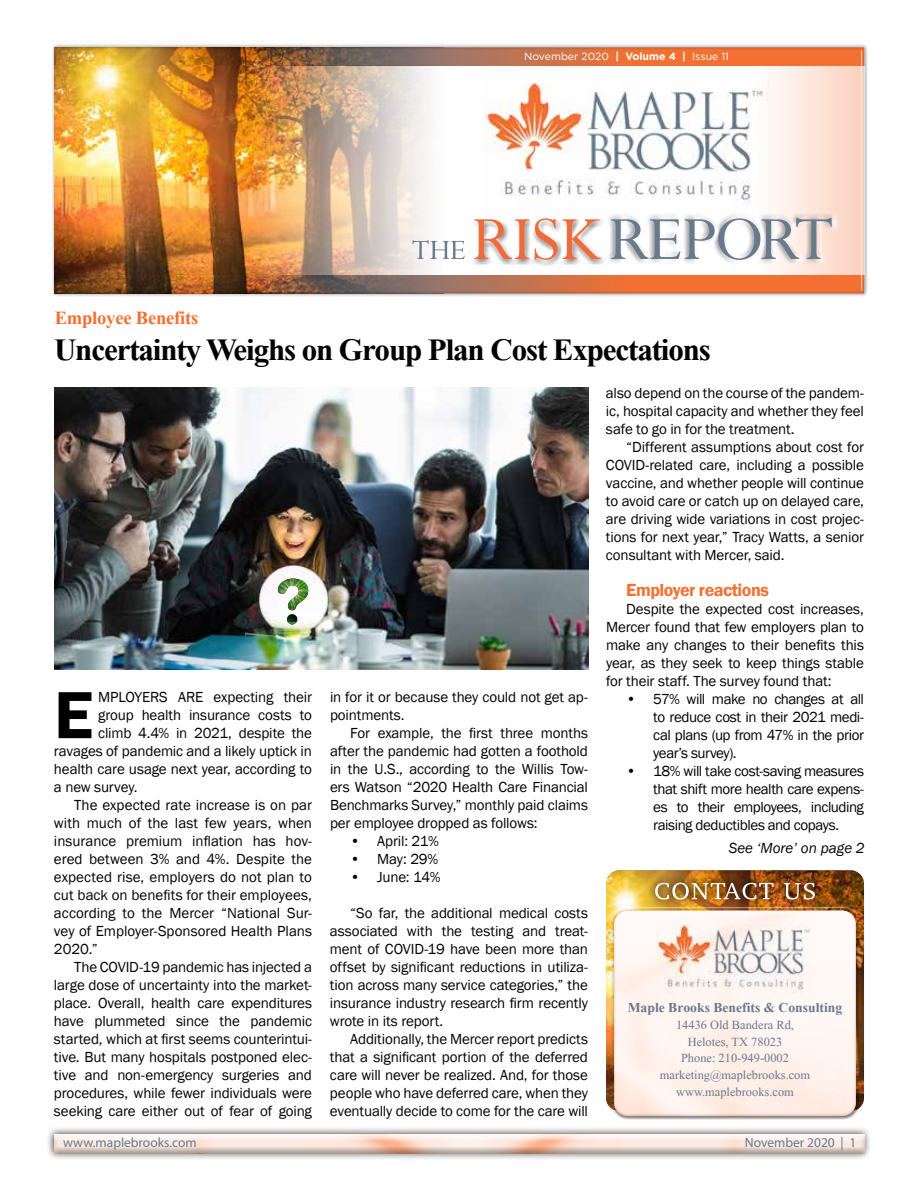
<style>
.page{position:relative;width:918px;height:1188px;background:#fff}
.page>*{position:absolute;margin:0;border:0;box-sizing:border-box;transform-origin:0 0}
.t1{font:600 69px "Franklin Gothic";color:#000}
.t2{font:700 37.5px "Shonar Bangla";letter-spacing:-.03em;color:#000}
.t3{font:700 22.5px "Shonar Bangla";letter-spacing:-.01em;color:#f37032}
.t4{font:600 18px "Franklin Gothic";letter-spacing:-.03em;color:#f37032}
.t5{font:700 16.5px "Shonar Bangla";color:#667a8c}
.t6{font:15px/18px "Franklin Gothic";letter-spacing:-.01em;color:#000;text-align:justify}
.t7{font:15px/17px "Shonar Bangla";color:#667a8c;text-align:center}
.t8{font:italic 15px "Franklin Gothic";color:#000}
.t9{font:13.5px "Myriad Pro";color:#667a8c}
.t10{font:10.5px "Gotham";color:#fff}
.s1{font-weight:700}
</style>
<div class="page">
<div style="left:50px;top:44px;width:817px;height:254px;background:#000;opacity:.75"></div>
<svg style="left:444px;top:66px;width:420px;height:209px"></svg>
<img style="left:54px;top:66px;width:390px;height:209px">
<div style="left:618px;top:212px;width:220px;height:54px;background:#fff;opacity:.75"></div>
<div style="left:605px;top:212px;width:228px;height:54px;background:#000;opacity:.75"></div>
<svg style="left:611px;top:218px;width:221px;height:42px"></svg>
<svg style="left:413px;top:240px;width:52px;height:19px"></svg>
<div style="left:468px;top:212px;width:138px;height:51px;background:#fff"></div>
<div style="left:470px;top:216px;width:137px;height:50px;background:#000;opacity:.75"></div>
<svg style="left:535px;top:218px;width:66px;height:42px"></svg>
<svg style="left:474px;top:219px;width:55px;height:40px"></svg>
<img style="left:484px;top:67px;width:286px;height:150px">
<div style="left:46px;top:1126px;width:826px;height:35px;background:#000;opacity:.75"></div>
<div style="left:51px;top:1134px;width:813px;height:7px;background:#fff;opacity:.75"></div>
<div style="left:51px;top:1136px;width:813px;height:19px;background:#7f7d79;opacity:.75"></div>
<img style="left:606px;top:870px;width:258px;height:238px">
<div style="left:611px;top:909px;width:248px;height:211px;background:#000;opacity:.75"></div>
<img style="left:656px;top:917px;width:158px;height:82px">
<img style="left:647px;top:875px;width:176px;height:32px">
<img style="left:655px;top:883px;width:160px;height:17px">
<img style="left:54px;top:387px;width:535px;height:283px">
<svg style="left:278px;top:623px;width:30px;height:2px"></svg>
<img style="left:278px;top:579px;width:30px;height:44px">
<p class="t10" style="left:524px;top:50px;width:206px">November 2020 <span class="s1">| Volume 4 |</span> Issue 11</p>
<h3 class="t3" style="left:55px;top:306px;width:145px">Employee Benefits</h3>
<h2 class="t2" style="left:54px;top:329px;width:659px">Uncertainty Weighs on Group Plan Cost Expectations</h2>
<h1 class="t1" style="left:54px;top:673px;width:41px">E</h1>
<p class="t6" style="left:98px;top:689px;width:215px">MPLOYERS ARE expecting their</p>
<p class="t6" style="left:98px;top:707px;width:215px">group health insurance costs to</p>
<p class="t6" style="left:98px;top:725px;width:215px">climb 4.4% in 2021, despite the</p>
<p class="t6" style="left:54px;top:743px;width:259px">ravages of pandemic and a likely uptick in</p>
<p class="t6" style="left:54px;top:761px;width:260px">health care usage next year, according to</p>
<p class="t6" style="left:54px;top:779px;width:85px">a new survey.</p>
<p class="t6" style="left:74px;top:797px;width:239px">The expected rate increase is on par</p>
<p class="t6" style="left:54px;top:815px;width:260px">with much of the last few years, when</p>
<p class="t6" style="left:54px;top:833px;width:259px">insurance premium inflation has hov-</p>
<p class="t6" style="left:54px;top:851px;width:260px">ered between 3% and 4%. Despite the</p>
<p class="t6" style="left:54px;top:869px;width:260px">expected rise, employers do not plan to</p>
<p class="t6" style="left:54px;top:887px;width:260px">cut back on benefits for their employees,</p>
<p class="t6" style="left:54px;top:905px;width:259px">according to the Mercer “National Sur-</p>
<p class="t6" style="left:54px;top:923px;width:260px">vey of Employer-Sponsored Health Plans</p>
<p class="t6" style="left:54px;top:941px;width:45px">2020.”</p>
<p class="t6" style="left:74px;top:959px;width:239px">The COVID-19 pandemic has injected a</p>
<p class="t6" style="left:54px;top:977px;width:259px">large dose of uncertainty into the market-</p>
<p class="t6" style="left:54px;top:995px;width:260px">place. Overall, health care expenditures</p>
<p class="t6" style="left:54px;top:1013px;width:260px">have plummeted since the pandemic</p>
<p class="t6" style="left:54px;top:1031px;width:259px">started, which at first seems counterintui-</p>
<p class="t6" style="left:54px;top:1049px;width:259px">tive. But many hospitals postponed elec-</p>
<p class="t6" style="left:54px;top:1067px;width:259px">tive and non-emergency surgeries and</p>
<p class="t6" style="left:54px;top:1085px;width:260px">procedures, while fewer individuals were</p>
<p class="t6" style="left:54px;top:1103px;width:259px">seeking care either out of fear of going</p>
<p class="t6" style="left:330px;top:689px;width:259px">in for it or because they could not get ap&shy;pointments.</p>
<p class="t6" style="left:330px;top:725px;width:260px;text-indent:20px">For example, the first three months after the pandemic had gotten a foothold in the U.S., according to the Willis Tow&shy;ers Watson “2020 Health Care Financial Benchmarks Survey,” monthly paid claims per employee dropped as follows:</p>
<p class="t6" style="left:350px;top:833px;width:90px">• April: 21%</p>
<p class="t6" style="left:350px;top:851px;width:90px">• May: 29%</p>
<p class="t6" style="left:350px;top:869px;width:92px">• June: 14%</p>
<p class="t6" style="left:330px;top:905px;width:260px;text-indent:20px">“So far, the additional medical costs associated with the testing and treat&shy;ment of COVID-19 have been more than offset by significant reductions in utiliza&shy;tion across many service categories,” the insurance industry research firm recently wrote in its report.</p>
<p class="t6" style="left:330px;top:1031px;width:260px;text-indent:20px">Additionally, the Mercer report predicts that a significant portion of the deferred care will never be realized. And, for those people who have deferred care, when they eventually decide to come for the care will</p>
<p class="t6" style="left:606px;top:384px;width:259px">also depend on the course of the pandem&shy;ic, hospital capacity and whether they feel safe to go in for the treatment.</p>
<p class="t6" style="left:606px;top:438px;width:260px;text-indent:20px">“Different assumptions about cost for COVID-related care, including a possible vaccine, and whether people will continue to avoid care or catch up on delayed care, are driving wide variations in cost projec&shy;tions for next year,” Tracy Watts, a senior consultant with Mercer, said.</p>
<p class="t4" style="left:626px;top:579px;width:144px">Employer reactions</p>
<p class="t6" style="left:606px;top:600px;width:260px;text-indent:20px">Despite the expected cost increases, Mercer found that few employers plan to make any changes to their benefits this year, as they seek to keep things stable for their staff. The survey found that:</p>
<p class="t6" style="left:653px;top:690px;width:212px;text-indent:-27px">• 57% will make no changes at all to reduce cost in their 2021 medi&shy;cal plans (up from 47% in the prior year’s survey).</p>
<p class="t6" style="left:653px;top:762px;width:212px;text-indent:-27px">• 18% will take cost-saving measures that shift more health care expens&shy;es to their employees, including raising deductibles and copays.</p>
<p class="t8" style="left:729px;top:839px;width:137px">See ‘More’ on page 2</p>
<p class="t5" style="left:628px;top:998px;width:216px">Maple Brooks Benefits &amp; Consulting</p>
<p class="t7" style="left:660px;top:1018px;width:152px">14436 Old Bandera Rd,<br>Helotes, TX 78023<br>Phone: 210-949-0002 marketing@maplebrooks.com www.maplebrooks.com</p>
<p class="t9" style="left:63px;top:1134px;width:135px">www.maplebrooks.com</p>
<p class="t9" style="left:745px;top:1134px;width:113px">November 2020 | 1</p>
</div>
